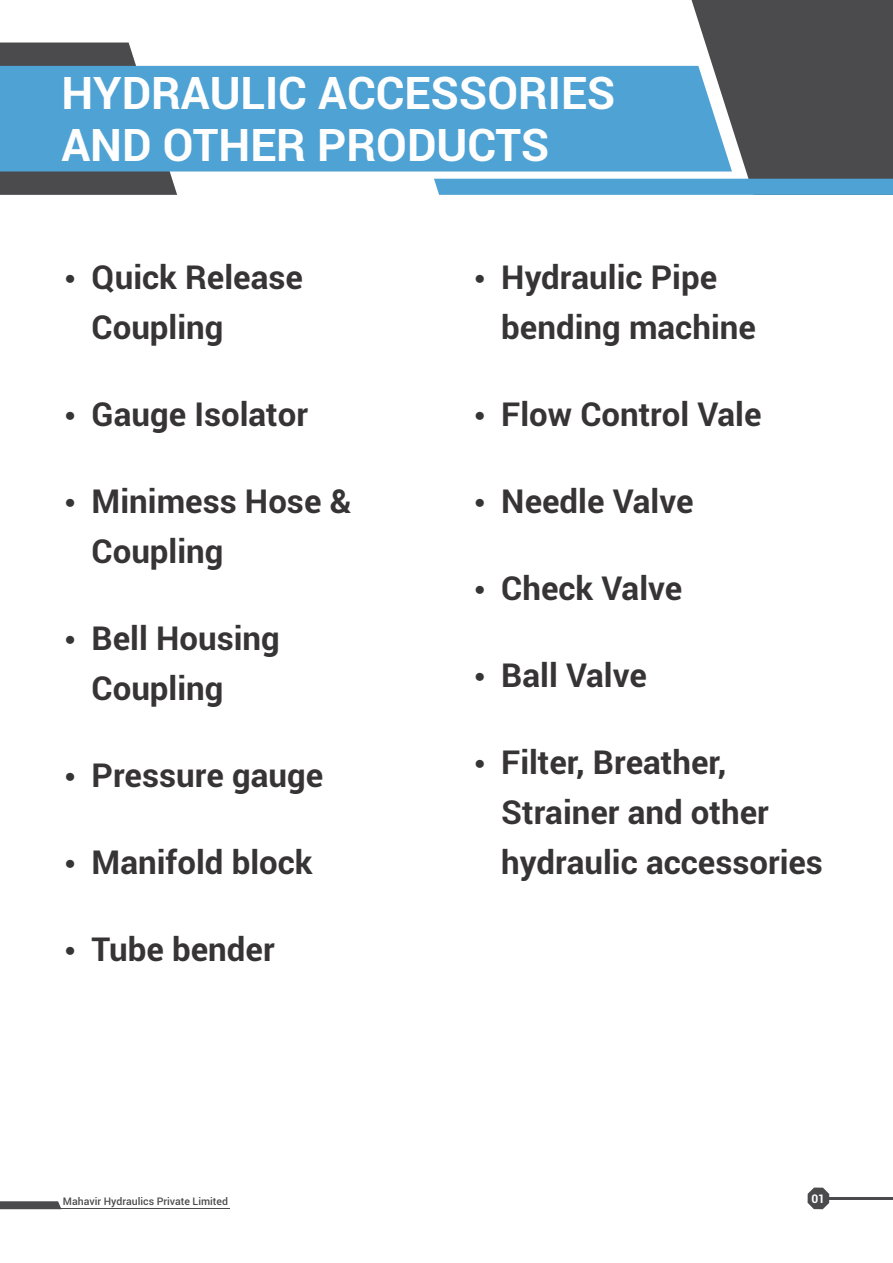
<style>
.page{position:relative;width:893px;height:1263px;background:#fff}
.page>*{position:absolute;margin:0;border:0;box-sizing:border-box;transform-origin:0 0}
.t1{font:700 45px/52.2px "Roboto";color:#fefefe}
.t2{font:700 33px/50.1px "Roboto";color:#373435}
.t3{font:700 12px "Roboto";color:#fefefe}
.t4{font:500 10.5px "Roboto";color:#4b4b4d}
</style>
<div class="page">
<svg style="left:0;top:43px;width:177px;height:152px;background:#636465"></svg>
<div style="left:0;top:66px;width:434px;height:106px;background:#4fa2d4"></div>
<svg style="left:434px;top:0;width:459px;height:195px"></svg>
<svg style="left:808px;top:1187px;width:21px;height:22px"></svg>
<hr style="left:829px;top:1197px;width:64px;height:2px;background:#4b4b4d">
<svg style="left:0;top:1201px;width:61px;height:7px"></svg>
<hr style="left:0;top:1208px;width:229px;height:1px;background:#4b4b4d">
<h1 class="t1" style="left:61px;top:65px;width:555px">HYDRAULIC ACCESSORIES<br>AND OTHER PRODUCTS</h1>
<p class="t2" style="left:92px;top:251px;width:213px">Quick Release<br>Coupling</p>
<p class="t2" style="left:92px;top:388px;width:218px">Gauge Isolator</p>
<p class="t2" style="left:92px;top:475px;width:261px">Minimess Hose &amp;<br>Coupling</p>
<p class="t2" style="left:92px;top:612px;width:190px">Bell Housing<br>Coupling</p>
<p class="t2" style="left:92px;top:749px;width:233px">Pressure gauge</p>
<p class="t2" style="left:92px;top:836px;width:223px">Manifold block</p>
<p class="t2" style="left:92px;top:923px;width:184px">Tube bender</p>
<p class="t2" style="left:501px;top:251px;width:256px">Hydraulic Pipe bending machine</p>
<p class="t2" style="left:501px;top:388px;width:262px">Flow Control Vale</p>
<p class="t2" style="left:501px;top:475px;width:194px">Needle Valve</p>
<p class="t2" style="left:501px;top:562px;width:182px">Check Valve</p>
<p class="t2" style="left:501px;top:649px;width:147px">Ball Valve</p>
<p class="t2" style="left:501px;top:736px;width:323px">Filter, Breather,<br>Strainer and other hydraulic accessories</p>
<p class="t4" style="left:63px;top:1194px;width:167px">Mahavir Hydraulics Private Limited</p>
<p class="t3" style="left:811px;top:1190px;width:15px">01</p>
</div>
